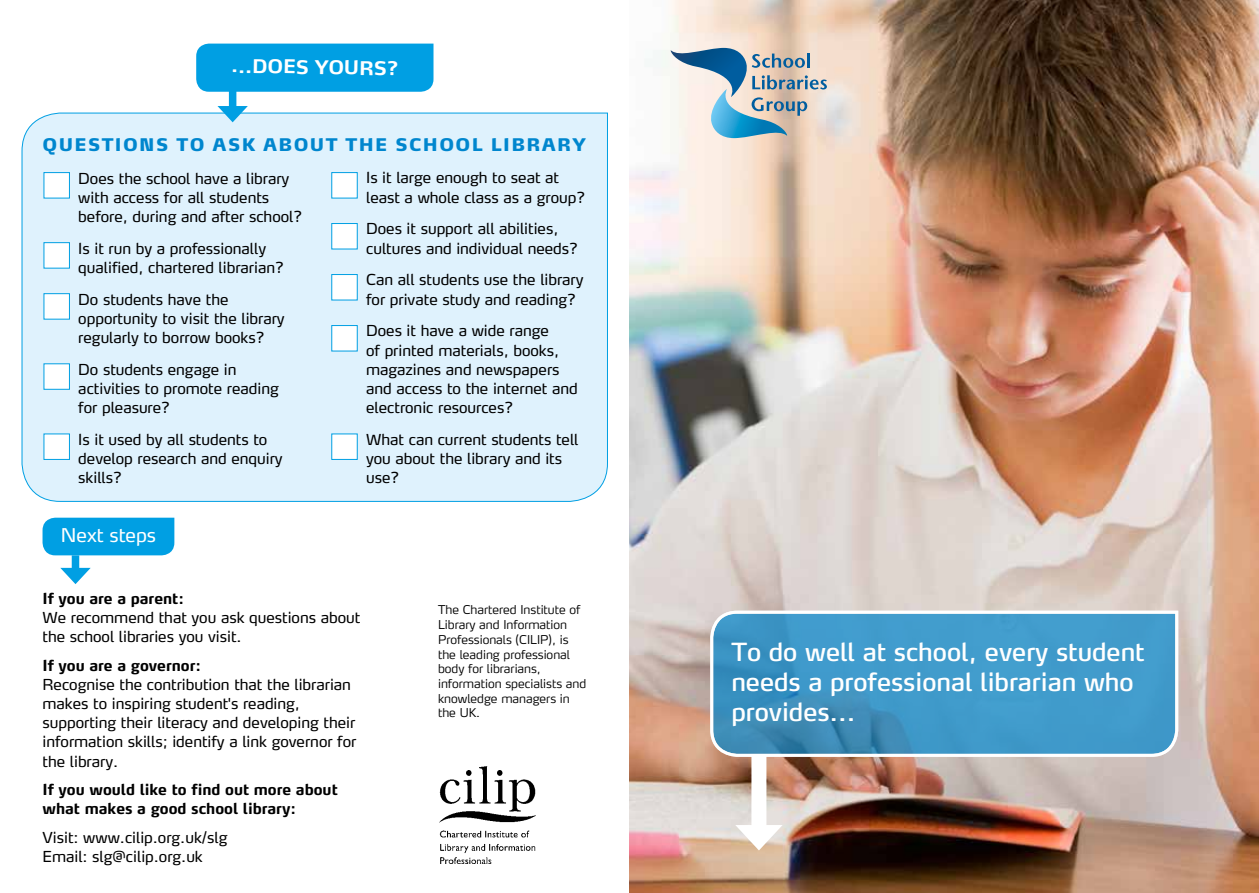
<style>
.page{position:relative;width:1259px;height:893px;background:#fff}
.page>*{position:absolute;margin:0;border:0;box-sizing:border-box;transform-origin:0 0}
.t1{font:24.75px/29.7px "Max";color:#fff}
.t2{font:700 18.75px "Max";color:#fff}
.t3{font:18.75px "Max";color:#fff}
.t4{font:900 17.25px "Max";letter-spacing:.08em;color:#0086ce}
.t5{font:15px/19.2px "Max";color:#000}
.t6{font:700 15px/19.2px "Max";color:#000}
.t7{font:300 12px/14.7px "Max";color:#000}
</style>
<div class="page">
<img style="left:629px;top:0;width:630px;height:893px">
<div style="left:751px;top:755px;width:15px;height:80px;background:#fff"></div>
<svg style="left:735px;top:825px;width:47px;height:25px"></svg>
<svg style="left:708px;top:609px;width:471px;height:149px;background:#4d9dc9"></svg>
<svg style="left:670px;top:48px;width:157px;height:90px;background:#b0bfc5"></svg>
<div style="left:21px;top:112px;width:587px;height:390px;background:#dff2fd"></div>
<div style="left:44px;top:172px;width:26px;height:26px;background:#fff;border:1px solid #009fe3"></div>
<div style="left:44px;top:242px;width:26px;height:26px;background:#fff;border:1px solid #009fe3"></div>
<div style="left:44px;top:293px;width:26px;height:27px;background:#fff;border:1px solid #009fe3"></div>
<div style="left:44px;top:363px;width:26px;height:27px;background:#fff;border:1px solid #009fe3"></div>
<div style="left:44px;top:434px;width:26px;height:26px;background:#fff;border:1px solid #009fe3"></div>
<div style="left:331px;top:172px;width:27px;height:26px;background:#fff;border:1px solid #009fe3"></div>
<div style="left:331px;top:223px;width:27px;height:26px;background:#fff;border:1px solid #009fe3"></div>
<div style="left:331px;top:274px;width:27px;height:26px;background:#fff;border:1px solid #009fe3"></div>
<div style="left:331px;top:325px;width:27px;height:26px;background:#fff;border:1px solid #009fe3"></div>
<div style="left:331px;top:434px;width:27px;height:26px;background:#fff;border:1px solid #009fe3"></div>
<img style="left:439px;top:766px;width:97px;height:97px">
<div style="left:43px;top:518px;width:131px;height:37px;background:#009fe3"></div>
<div style="left:72px;top:555px;width:7px;height:19px;background:#009fe3"></div>
<svg style="left:60px;top:568px;width:31px;height:16px"></svg>
<div style="left:196px;top:44px;width:237px;height:48px;background:#009fe3"></div>
<div style="left:229px;top:86px;width:7px;height:26px;background:#009fe3"></div>
<svg style="left:217px;top:106px;width:31px;height:16px"></svg>
<p class="t2" style="left:231px;top:54px;width:169px;rotate:1deg">...Does yours?</p>
<p class="t4" style="left:43px;top:134px;width:545px">QUESTIONS TO ASK ABOUT THE SCHOOL LIBRARY</p>
<p class="t5" style="left:78px;top:168px;width:225px">Does the school have a library with access for all students before, during and after school?</p>
<p class="t5" style="left:78px;top:238px;width:207px">Is it run by a professionally qualified, chartered librarian?</p>
<p class="t5" style="left:78px;top:289px;width:208px">Do students have the opportunity to visit the library regularly to borrow books?</p>
<p class="t5" style="left:78px;top:360px;width:202px">Do students engage in activities to promote reading for pleasure?</p>
<p class="t5" style="left:78px;top:430px;width:206px">Is it used by all students to develop research and enquiry skills?</p>
<p class="t3" style="left:61px;top:524px;width:97px">Next steps</p>
<p class="t5" style="left:366px;top:168px;width:221px">Is it large enough to seat at least a whole class as a group?</p>
<p class="t5" style="left:366px;top:219px;width:213px">Does it support all abilities, cultures and individual needs?</p>
<p class="t5" style="left:366px;top:270px;width:219px">Can all students use the library for private study and reading?</p>
<p class="t5" style="left:366px;top:321px;width:213px">Does it have a wide range<br>of printed materials, books, magazines and newspapers and access to the internet and electronic resources?</p>
<p class="t5" style="left:366px;top:430px;width:214px">What can current students tell you about the library and its use?</p>
<p class="t6" style="left:43px;top:589px;width:143px">If you are a parent:</p>
<p class="t5" style="left:43px;top:608px;width:319px">We recommend that you ask questions about the school libraries you visit.</p>
<p class="t6" style="left:43px;top:656px;width:160px">If you are a governor:</p>
<p class="t5" style="left:43px;top:675px;width:315px">Recognise the contribution that the librarian makes to inspiring student’s reading, supporting their literacy and developing their information skills; identify a link governor for the library.</p>
<p class="t6" style="left:43px;top:780px;width:297px">If you would like to find out more about what makes a good school library:</p>
<p class="t5" style="left:43px;top:828px;width:186px">Visit: www.cilip.org.uk/slg<br>Email: slg@cilip.org.uk</p>
<p class="t7" style="left:438px;top:603px;width:150px">The Chartered Institute of<br>Library and Information<br>Professionals (CILIP), is the leading professional body for librarians, information specialists and knowledge managers in the UK.</p>
<h1 class="t1" style="left:731px;top:637px;width:415px">To do well at school, every student needs a professional librarian who provides...</h1>
</div>
